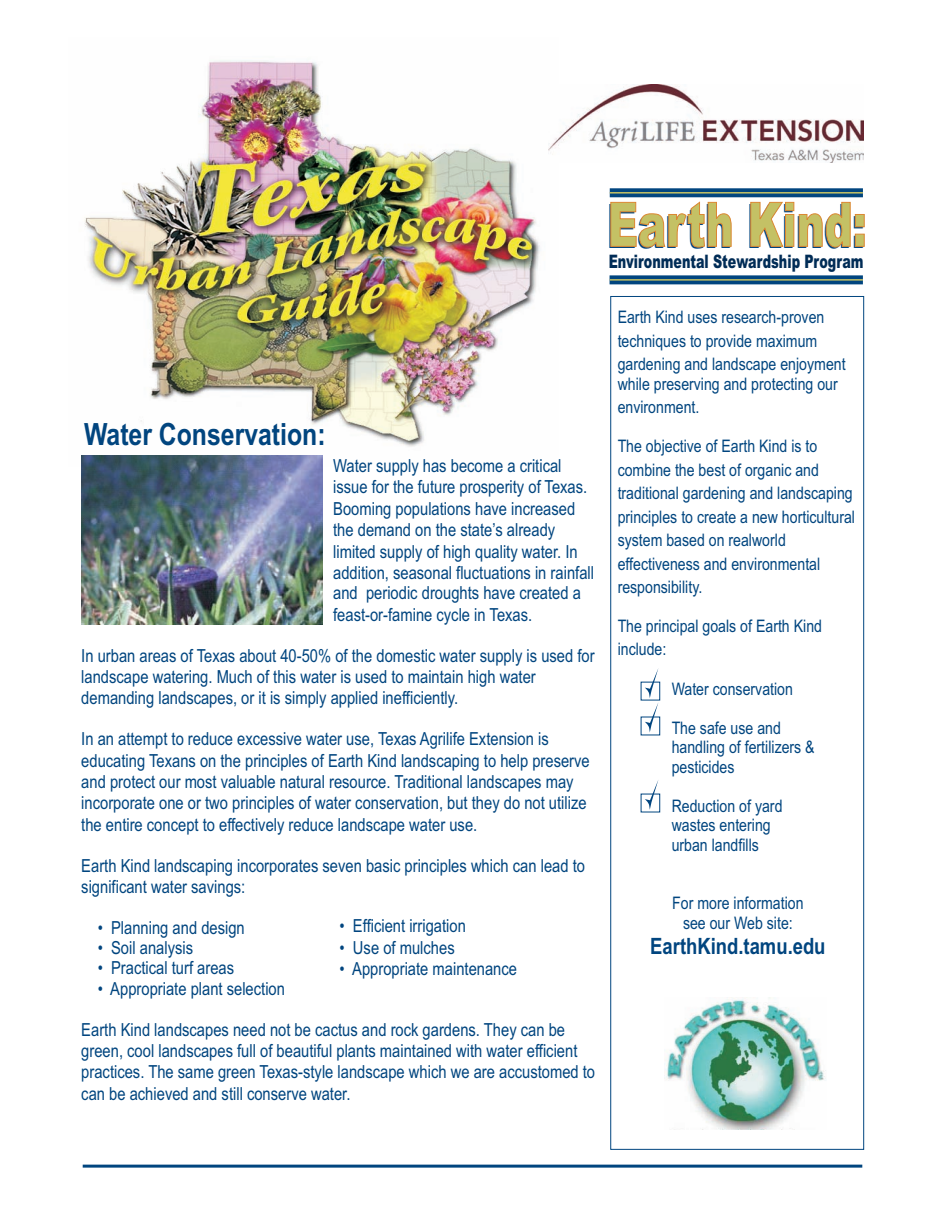
<style>
.page{position:relative;width:945px;height:1215px;background:#fff}
.page>*{position:absolute;margin:0;border:0;box-sizing:border-box;transform-origin:0 0}
.t1{font:900 61.5px "Arial";color:#01457f;scale:.68 1}
.t2{font:700 30.6px "Arial Narrow";color:#01457f}
.t3{font:700 22.5px "Arial Narrow";color:#01457f}
.t4{font:900 18.6px "Arial";color:#002c56;scale:.68 1}
.t5{font:18px/21.5px "Arial Narrow";color:#01457f}
.t6{font:17.25px/23.4px "Arial Narrow";color:#01457f}
</style>
<div class="page">
<div style="left:611px;top:296px;width:253px;height:854px;border:1px solid #01457f"></div>
<img style="left:84px;top:60px;width:456px;height:406px">
<img style="left:81px;top:455px;width:241px;height:169px">
<div style="left:641px;top:682px;width:19px;height:18px;border:1px solid #01457f"></div>
<div style="left:641px;top:717px;width:19px;height:18px;border:1px solid #01457f"></div>
<div style="left:641px;top:794px;width:19px;height:18px;border:1px solid #01457f"></div>
<img style="left:664px;top:998px;width:162px;height:131px">
<hr style="left:83px;top:1165px;width:779px;height:3px;background:#01457f">
<div style="left:610px;top:188px;width:253px;height:9px;background:#01457f"></div>
<div style="left:610px;top:275px;width:253px;height:9px;background:#01457f"></div>
<hr style="left:610px;top:192px;width:253px;height:2px;background:#c4c165">
<hr style="left:610px;top:279px;width:253px;height:2px;background:#c4c165">
<img style="left:548px;top:85px;width:315px;height:77px">
<svg style="left:645px;top:669px;width:13px;height:64px"></svg>
<svg style="left:645px;top:781px;width:13px;height:29px"></svg>
<h1 class="t1" style="left:607px;top:204px;width:382px">Earth Kind:</h1>
<p class="t4" style="left:609px;top:255px;width:376px">Environmental Stewardship Program</p>
<h2 class="t2" style="left:84px;top:422px;width:243px">Water Conservation:</h2>
<p class="t5" style="left:333px;top:457px;width:262px">Water supply has become a critical issue for the future prosperity of Texas.<br>Booming populations have increased the demand on the state’s already limited supply of high quality water. In addition, seasonal fluctuations in rainfall and periodic droughts have created a feast-or-famine cycle in Texas.</p>
<p class="t5" style="left:81px;top:646px;width:515px">In urban areas of Texas about 40-50% of the domestic water supply is used for landscape watering. Much of this water is used to maintain high water demanding landscapes, or it is simply applied inefficiently.</p>
<p class="t5" style="left:81px;top:730px;width:510px">In an attempt to reduce excessive water use, Texas Agrilife Extension is educating Texans on the principles of Earth Kind landscaping to help preserve and protect our most valuable natural resource. Traditional landscapes may incorporate one or two principles of water conservation, but they do not utilize the entire concept to effectively reduce landscape water use.</p>
<p class="t5" style="left:81px;top:856px;width:505px">Earth Kind landscaping incorporates seven basic principles which can lead to significant water savings:</p>
<p class="t5" style="left:98px;top:918px;width:149px">• Planning and design</p>
<p class="t5" style="left:98px;top:939px;width:97px">• Soil analysis</p>
<p class="t5" style="left:98px;top:959px;width:138px">• Practical turf areas</p>
<p class="t5" style="left:98px;top:979px;width:189px">• Appropriate plant selection</p>
<p class="t5" style="left:81px;top:1020px;width:515px">Earth Kind landscapes need not be cactus and rock gardens. They can be green, cool landscapes full of beautiful plants maintained with water efficient practices. The same green Texas-style landscape which we are accustomed to can be achieved and still conserve water.</p>
<p class="t5" style="left:340px;top:917px;width:128px">• Efficient irrigation</p>
<p class="t5" style="left:340px;top:938px;width:117px">• Use of mulches</p>
<p class="t5" style="left:340px;top:960px;width:179px">• Appropriate maintenance</p>
<p class="t6" style="left:618px;top:307px;width:230px">Earth Kind uses research-proven techniques to provide maximum gardening and landscape enjoyment</p>
<p class="t6" style="left:618px;top:374px;width:222px">while preserving and protecting our environment.</p>
<p class="t6" style="left:618px;top:436px;width:239px">The objective of Earth Kind is to combine the best of organic and traditional gardening and landscaping principles to create a new horticultural system based on realworld effectiveness and environmental responsibility.</p>
<p class="t6" style="left:618px;top:616px;width:206px">The principal goals of Earth Kind include:</p>
<p class="t6" style="left:672px;top:678px;width:123px">Water conservation</p>
<p class="t6" style="left:672px;top:719px;width:145px;line-height:19.5px">The safe use and handling of fertilizers &amp; pesticides</p>
<p class="t6" style="left:672px;top:798px;width:112px;line-height:19.5px">Reduction of yard wastes entering urban landfills</p>
<p class="t6" style="left:672px;top:895px;width:133px;line-height:19.5px;text-align:center">For more information see our Web site:</p>
<p class="t3" style="left:650px;top:937px;width:177px">EarthKind.tamu.edu</p>
</div>
